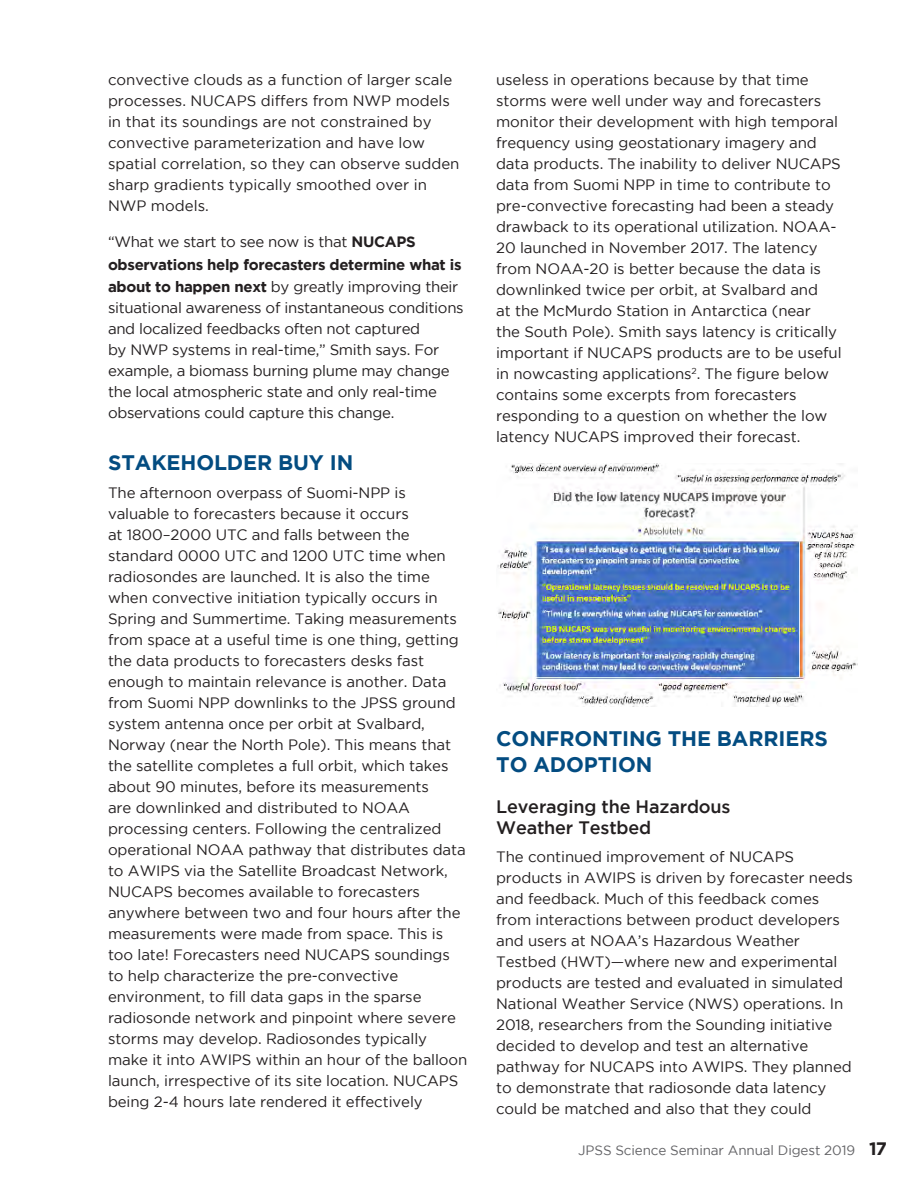
<style>
.page{position:relative;width:918px;height:1188px;background:#fff}
.page>*{position:absolute;margin:0;border:0;box-sizing:border-box;transform-origin:0 0}
.Subhead{font:700 21px/25.2px "Gotham";letter-spacing:-.005em;color:#034c81}
.Tertiary_Head{font:500 18px/21px "Gotham";letter-spacing:-.01em;color:#231f20}
.Body{font:15px/21px "Gotham";letter-spacing:-.005em;color:#231f20}
.Body-2{font:700 15px/22.5px "Gotham";letter-spacing:-.02em;color:#231f20}
.t1{font:13.5px "Gotham";letter-spacing:-.01em;color:#636366}
.s1{font-weight:400}
.s2{font-weight:700;font-size:18px;color:#231f20}
</style>
<div class="page">
<img style="left:497px;top:464px;width:360px;height:242px">
<p class="Body" style="left:108px;top:69px;width:353px">convective clouds as a function of larger scale processes. NUCAPS differs from NWP models in that its soundings are not constrained by convective parameterization and have low spatial correlation, so they can observe sudden sharp gradients typically smoothed over in NWP models.</p>
<p class="Body-2" style="left:108px;top:230px;width:355px"><span class="s1">“What we start to see now is that</span> NUCAPS observations help forecasters determine what is about to happen next <span class="s1">by greatly improving their</span></p>
<p class="Body" style="left:108px;top:297px;width:357px">situational awareness of instantaneous conditions and localized feedbacks often not captured<br>by NWP systems in real-time,” Smith says. For example, a biomass burning plume may change the local atmospheric state and only real-time observations could capture this change.</p>
<h2 class="Subhead" style="left:108px;top:450px;width:247px">STAKEHOLDER BUY IN</h2>
<p class="Body" style="left:108px;top:482px;width:361px">The afternoon overpass of Suomi-NPP is valuable to forecasters because it occurs<br>at 1800–2000 UTC and falls between the standard 0000 UTC and 1200 UTC time when radiosondes are launched. It is also the time when convective initiation typically occurs in Spring and Summertime. Taking measurements from space at a useful time is one thing, getting the data products to forecasters desks fast enough to maintain relevance is another. Data from Suomi NPP downlinks to the JPSS ground system antenna once per orbit at Svalbard, Norway (near the North Pole). This means that the satellite completes a full orbit, which takes about 90 minutes, before its measurements<br>are downlinked and distributed to NOAA processing centers. Following the centralized operational NOAA pathway that distributes data to AWIPS via the Satellite Broadcast Network, NUCAPS becomes available to forecasters anywhere between two and four hours after the measurements were made from space. This is too late! Forecasters need NUCAPS soundings to help characterize the pre-convective environment, to fill data gaps in the sparse radiosonde network and pinpoint where severe storms may develop. Radiosondes typically make it into AWIPS within an hour of the balloon launch, irrespective of its site location. NUCAPS being 2-4 hours late rendered it effectively</p>
<p class="Body" style="left:496px;top:69px;width:347px">useless in operations because by that time storms were well under way and forecasters monitor their development with high temporal frequency using geostationary imagery and data products. The inability to deliver NUCAPS data from Suomi NPP in time to contribute to pre-convective forecasting had been a steady drawback to its operational utilization. NOAA-20 launched in November 2017. The latency from NOAA-20 is better because the data is downlinked twice per orbit, at Svalbard and<br>at the McMurdo Station in Antarctica (near<br>the South Pole). Smith says latency is critically important if NUCAPS products are to be useful in nowcasting applications<sup>2</sup>. The figure below contains some excerpts from forecasters responding to a question on whether the low latency NUCAPS improved their forecast.</p>
<h2 class="Subhead" style="left:496px;top:726px;width:333px">CONFRONTING THE BARRIERS<br>TO ADOPTION</h2>
<h3 class="Tertiary_Head" style="left:496px;top:796px;width:236px">Leveraging the Hazardous<br>Weather Testbed</h3>
<p class="Body" style="left:496px;top:846px;width:358px">The continued improvement of NUCAPS products in AWIPS is driven by forecaster needs and feedback. Much of this feedback comes from interactions between product developers and users at NOAA’s Hazardous Weather Testbed (HWT)—where new and experimental products are tested and evaluated in simulated National Weather Service (NWS) operations. In 2018, researchers from the Sounding initiative decided to develop and test an alternative pathway for NUCAPS into AWIPS. They planned to demonstrate that radiosonde data latency could be matched and also that they could</p>
<p class="t1" style="left:578px;top:1143px;width:310px">JPSS Science Seminar Annual Digest 2019 <span class="s2">17</span></p>
</div>
